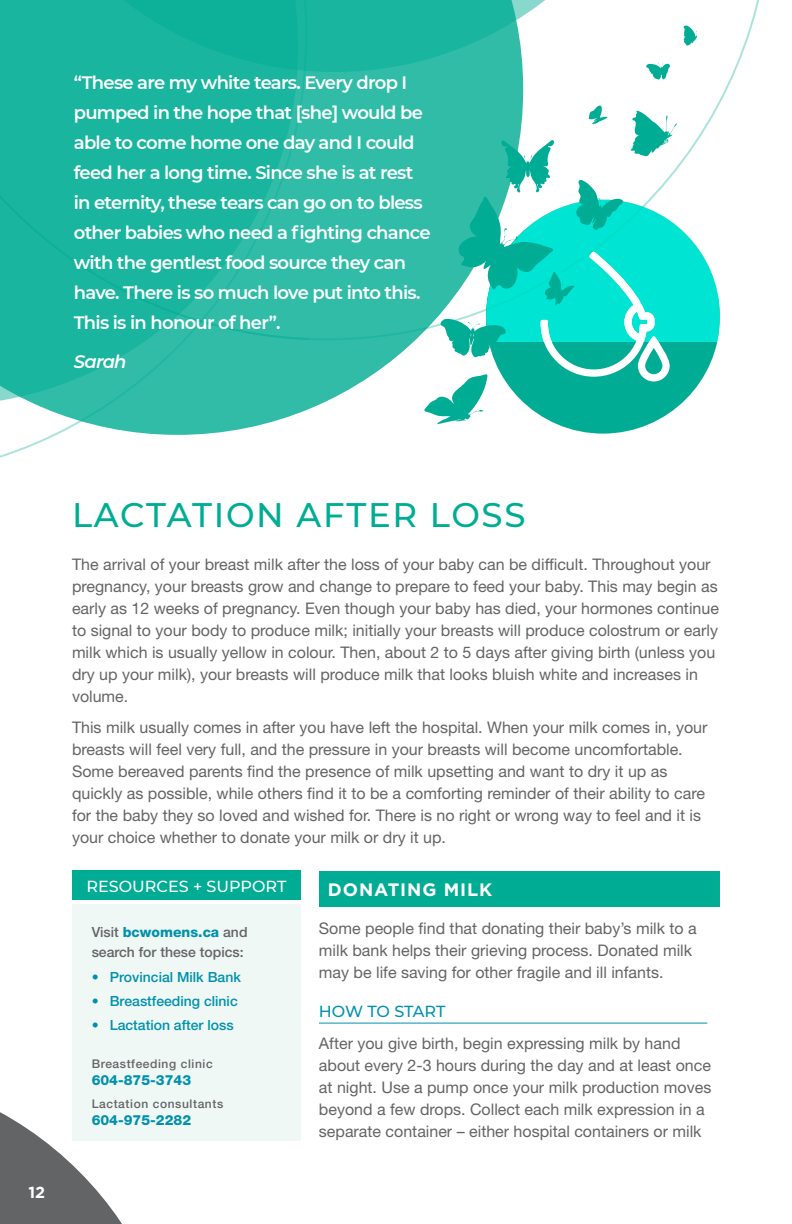
<style>
.page{position:relative;width:792px;height:1224px;background:#fff}
.page>*{position:absolute;margin:0;border:0;box-sizing:border-box;transform-origin:0 0}
.t1{font:500 34px "Montserrat";letter-spacing:.05em;color:#00ad94}
.t2{font:600 18px/30px "Montserrat";letter-spacing:-.04em;color:#fff}
.t3{font:700 18px "Gotham";letter-spacing:.05em;color:#fff}
.t4{font:italic 600 18px "Montserrat";letter-spacing:-.04em;color:#fff}
.t5{font:16px/22px "Helvetica Neue LT Std";color:#636466}
.t6{font:500 16px "Montserrat";color:#fff}
.t7{font:500 16px "Montserrat";letter-spacing:-.01em;color:#0091ac}
.t8{font:700 16px "Gotham";color:#fff}
.t9{font:500 14px "Helvetica Neue LT Std";color:#0091ac}
.t10{font:500 14px/20px "Helvetica Neue LT Std";color:#636466}
.t11{font:800 14px "Helvetica Neue LT Std";color:#0091ac}
.t12{font:500 12px "Helvetica Neue LT Std";letter-spacing:.05em;color:#636466}
.s1{font-weight:800;color:#0091ac}
</style>
<div class="page">
<svg style="left:0;top:1112px;width:122px;height:112px"></svg>
<div style="left:320px;top:871px;width:400px;height:35px;background:#00ad94"></div>
<hr style="left:319px;top:1023px;width:388px;height:1px;background:#0091ac">
<div style="left:486px;top:200px;width:234px;height:234px;background:#00ad94;border-radius:50%"></div>
<div style="left:72px;top:904px;width:229px;height:237px;background:#f0f8f6"></div>
<div style="left:72px;top:871px;width:229px;height:29px;background:#00ad94"></div>
<svg style="left:523px;top:0;width:236px;height:340px"></svg>
<svg style="left:523px;top:0;width:157px;height:72px"></svg>
<svg style="left:0;top:0;width:523px;height:435px;background:#30bca7"></svg>
<svg style="left:646px;top:63px;width:24px;height:17px"></svg>
<svg style="left:683px;top:25px;width:14px;height:21px"></svg>
<svg style="left:424px;top:105px;width:253px;height:319px"></svg>
<p class="t2" style="left:74px;top:67px;width:358px">“These are my white tears. Every drop I pumped in the hope that [she] would be able to come home one day and I could feed her a long time. Since she is at rest in eternity, these tears can go on to bless other babies who need a fighting chance with the gentlest food source they can have. There is so much love put into this.<br>This is in honour of her”.</p>
<p class="t4" style="left:74px;top:349px;width:54px">Sarah</p>
<p class="t8" style="left:29px;top:1183px;width:18px">12</p>
<h1 class="t1" style="left:72px;top:491px;width:455px">LACTATION AFTER LOSS</h1>
<p class="t5" style="left:72px;top:553px;width:648px">The arrival of your breast milk after the loss of your baby can be difficult. Throughout your pregnancy, your breasts grow and change to prepare to feed your baby. This may begin as early as 12 weeks of pregnancy. Even though your baby has died, your hormones continue to signal to your body to produce milk; initially your breasts will produce colostrum or early milk which is usually yellow in colour. Then, about 2 to 5 days after giving birth (unless you dry up your milk), your breasts will produce milk that looks bluish white and increases in volume.</p>
<p class="t5" style="left:72px;top:716px;width:637px">This milk usually comes in after you have left the hospital. When your milk comes in, your breasts will feel very full, and the pressure in your breasts will become uncomfortable.<br>Some bereaved parents find the presence of milk upsetting and want to dry it up as quickly as possible, while others find it to be a comforting reminder of their ability to care for the baby they so loved and wished for. There is no right or wrong way to feel and it is your choice whether to donate your milk or dry it up.</p>
<p class="t3" style="left:328px;top:879px;width:166px">DONATING MILK</p>
<p class="t5" style="left:319px;top:917px;width:379px">Some people find that donating their baby’s milk to a milk bank helps their grieving process. Donated milk may be life saving for other fragile and ill infants.</p>
<p class="t7" style="left:319px;top:1000px;width:128px">HOW TO START</p>
<p class="t5" style="left:319px;top:1032px;width:394px">After you give birth, begin expressing milk by hand about every 2-3 hours during the day and at least once at night. Use a pump once your milk production moves beyond a few drops. Collect each milk expression in a separate container – either hospital containers or milk</p>
<p class="t6" style="left:86px;top:875px;width:201px">RESOURCES + SUPPORT</p>
<p class="t10" style="left:92px;top:922px;width:157px">Visit <span class="s1">bcwomens.ca</span> and search for these topics:</p>
<p class="t9" style="left:92px;top:969px;width:151px">• Provincial Milk Bank</p>
<p class="t9" style="left:92px;top:993px;width:148px">• Breastfeeding clinic</p>
<p class="t9" style="left:92px;top:1017px;width:143px">• Lactation after loss</p>
<p class="t12" style="left:92px;top:1057px;width:123px">Breastfeeding clinic</p>
<p class="t11" style="left:92px;top:1071px;width:101px">604-875-3743</p>
<p class="t12" style="left:92px;top:1097px;width:133px">Lactation consultants</p>
<p class="t11" style="left:92px;top:1112px;width:101px">604-975-2282</p>
</div>
